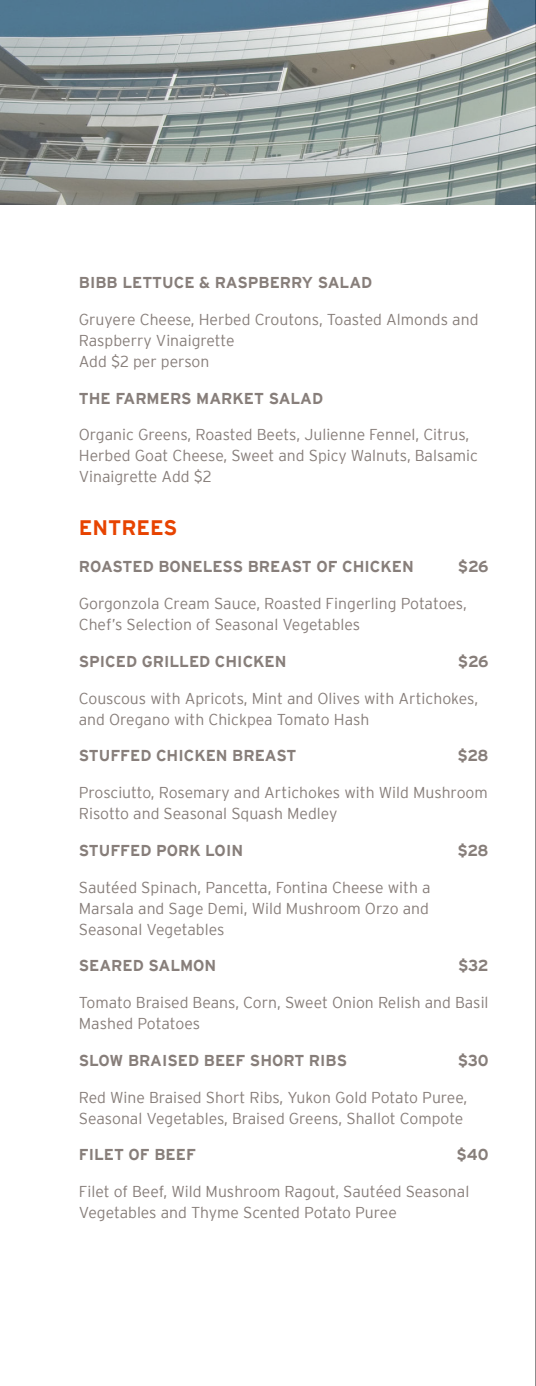
<style>
.page{position:relative;width:536px;height:1386px;background:#fff}
.page>*{position:absolute;margin:0;border:0;box-sizing:border-box;transform-origin:0 0}
.Title_1_5{font:700 21px "Interstate";color:#e74300}
.body_last{font:300 15.75px/21px "Interstate";color:#877e7a}
.Title_3{font:700 15.75px "Interstate";color:#877e7a}
</style>
<div class="page">
<hr style="left:535px;top:0;width:1px;height:1386px;background:#231f20">
<img style="left:0;top:0;width:536px;height:205px">
<p class="Title_3" style="left:79px;top:274px;width:295px">BIBB LETTUCE &amp; RASPBERRY SALAD</p>
<p class="body_last" style="left:79px;top:309px;width:401px">Gruyere Cheese, Herbed Croutons, Toasted Almonds and<br>Raspberry Vinaigrette<br>Add $2 per person</p>
<p class="Title_3" style="left:79px;top:389px;width:246px">THE FARMERS MARKET SALAD</p>
<p class="body_last" style="left:79px;top:424px;width:400px">Organic Greens, Roasted Beets, Julienne Fennel, Citrus,<br>Herbed Goat Cheese, Sweet and Spicy Walnuts, Balsamic<br>Vinaigrette Add $2</p>
<p class="Title_1_5" style="left:79px;top:516px;width:100px">ENTREES</p>
<p class="Title_3" style="left:79px;top:558px;width:336px">ROASTED BONELESS BREAST OF CHICKEN</p>
<p class="Title_3" style="left:458px;top:558px;width:32px">$26</p>
<p class="body_last" style="left:79px;top:593px;width:389px">Gorgonzola Cream Sauce, Roasted Fingerling Potatoes,<br>Chef’s Selection of Seasonal Vegetables</p>
<p class="Title_3" style="left:79px;top:653px;width:209px">SPICED GRILLED CHICKEN</p>
<p class="Title_3" style="left:458px;top:653px;width:32px">$26</p>
<p class="body_last" style="left:79px;top:687px;width:400px">Couscous with Apricots, Mint and Olives with Artichokes, and Oregano with Chickpea Tomato Hash</p>
<p class="Title_3" style="left:79px;top:747px;width:219px">STUFFED CHICKEN BREAST</p>
<p class="Title_3" style="left:457px;top:747px;width:33px">$28</p>
<p class="body_last" style="left:79px;top:782px;width:410px">Prosciutto, Rosemary and Artichokes with Wild Mushroom<br>Risotto and Seasonal Squash Medley</p>
<p class="Title_3" style="left:79px;top:842px;width:166px">STUFFED PORK LOIN</p>
<p class="Title_3" style="left:457px;top:842px;width:33px">$28</p>
<p class="body_last" style="left:79px;top:876px;width:353px;text-align:justify">Sautéed Spinach, Pancetta, Fontina Cheese with a Marsala and Sage Demi, Wild Mushroom Orzo and Seasonal Vegetables</p>
<p class="Title_3" style="left:79px;top:957px;width:139px">SEARED SALMON</p>
<p class="Title_3" style="left:458px;top:957px;width:32px">$32</p>
<p class="body_last" style="left:79px;top:992px;width:411px">Tomato Braised Beans, Corn, Sweet Onion Relish and Basil<br>Mashed Potatoes</p>
<p class="Title_3" style="left:79px;top:1052px;width:270px">SLOW BRAISED BEEF SHORT RIBS</p>
<p class="Title_3" style="left:457px;top:1052px;width:32px">$30</p>
<p class="body_last" style="left:79px;top:1086px;width:390px">Red Wine Braised Short Ribs, Yukon Gold Potato Puree,<br>Seasonal Vegetables, Braised Greens, Shallot Compote</p>
<p class="Title_3" style="left:79px;top:1146px;width:118px">FILET OF BEEF</p>
<p class="Title_3" style="left:456px;top:1146px;width:34px">$40</p>
<p class="body_last" style="left:79px;top:1181px;width:392px">Filet of Beef, Wild Mushroom Ragout, Sautéed Seasonal<br>Vegetables and Thyme Scented Potato Puree</p>
</div>
